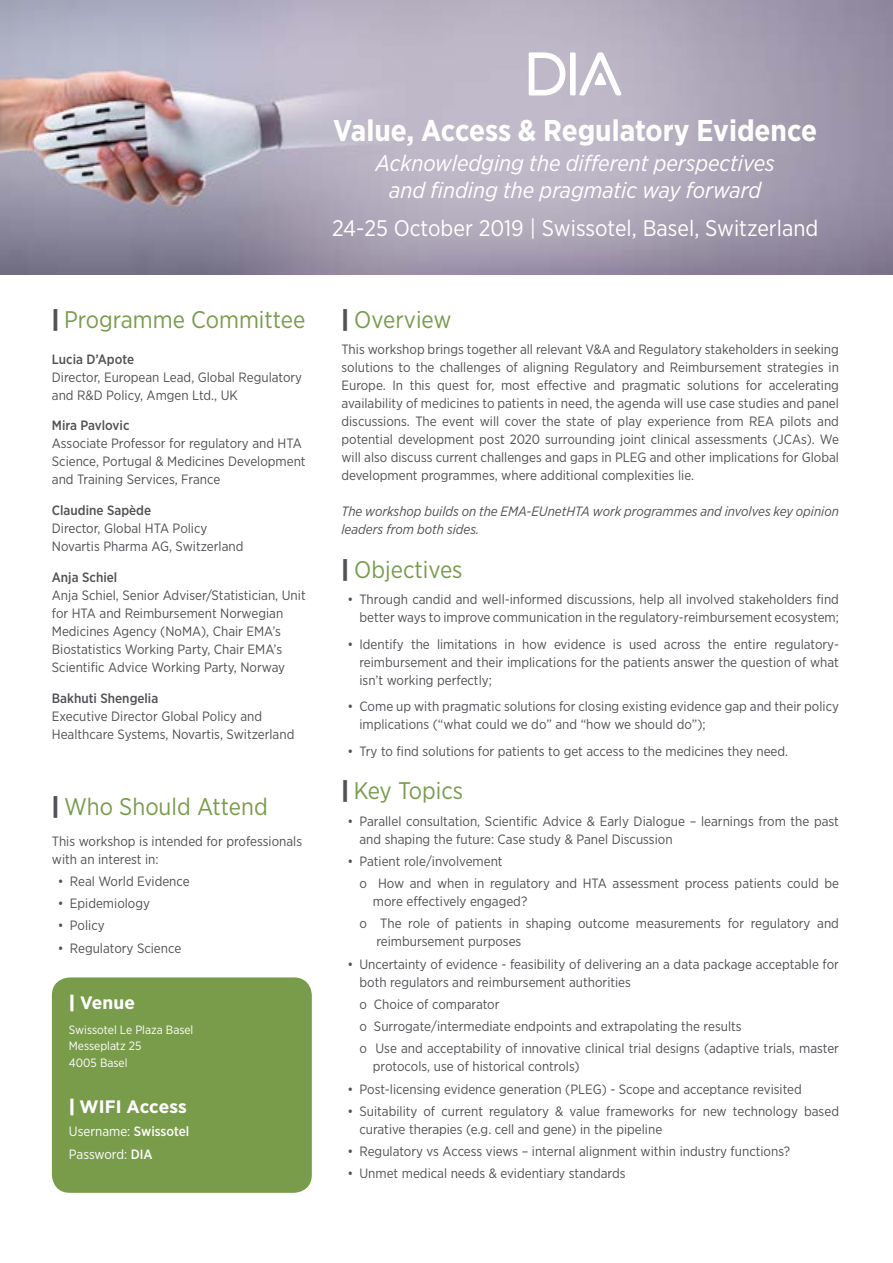
<style>
.page{position:relative;width:893px;height:1263px;background:#fff}
.page>*{position:absolute;margin:0;border:0;box-sizing:border-box;transform-origin:0 0}
.t1{font:700 30px "Gotham Narrow";color:#fff}
.t2{font:24px "Gotham Narrow";color:#799c4b}
.t3{font:italic 22.5px/27px "Gotham Narrow";color:#fff;text-align:center}
.t4{font:22.5px "Gotham Narrow";color:#fff}
.t5{font:700 18px "Gotham Narrow";letter-spacing:.01em;color:#fff;scale:1.1 1}
.t6{font:13.5px/18px "Gotham Narrow";color:#515156}
.t7{font:italic 13.5px/18px "Gotham Narrow";color:#515156}
.t8{font:500 13.5px "Gotham Narrow";color:#515156}
.t9{font:13.5px/23px "Gotham Narrow";color:#fff}
.t10{font:12px/16.5px "Gotham Narrow";color:#fff}
.s1{font-weight:900;color:#515156}
.s2{font-family:"Gotham";font-weight:900}
.s3{font-weight:500}
</style>
<div class="page">
<img style="left:0;top:0;width:893px;height:274px">
<svg style="left:529px;top:52px;width:93px;height:43px"></svg>
<div style="left:52px;top:977px;width:260px;height:216px;background:#799c4b;border-radius:18px"></div>
<h1 class="t1" style="left:333px;top:111px;width:485px">Value, Access &amp; Regulatory Evidence</h1>
<h3 class="t3" style="left:376px;top:149px;width:401px">Acknowledging the different perspectives and finding the pragmatic way forward</h3>
<h3 class="t4" style="left:332px;top:214px;width:488px">24-25 October 2019 | Swissotel, Basel, Switzerland</h3>
<h2 class="t2" style="left:52px;top:304px;width:255px"><span class="s1">|</span> Programme Committee</h2>
<p class="t8" style="left:52px;top:350px;width:84px">Lucia D’Apote</p>
<p class="t6" style="left:52px;top:367px;width:252px">Director, European Lead, Global Regulatory and R&amp;D Policy, Amgen Ltd., UK</p>
<p class="t8" style="left:52px;top:417px;width:79px">Mira Pavlovic</p>
<p class="t6" style="left:52px;top:434px;width:255px">Associate Professor for regulatory and HTA<br>Science, Portugal &amp; Medicines Development and Training Services, France</p>
<p class="t8" style="left:52px;top:502px;width:101px">Claudine Sapède</p>
<p class="t6" style="left:52px;top:519px;width:193px">Director, Global HTA Policy<br>Novartis Pharma AG, Switzerland</p>
<p class="t8" style="left:52px;top:568px;width:67px">Anja Schiel</p>
<p class="t6" style="left:52px;top:586px;width:255px">Anja Schiel, Senior Adviser/Statistician, Unit for HTA and Reimbursement Norwegian Medicines Agency (NoMA), Chair EMA’s Biostatistics Working Party, Chair EMA’s Scientific Advice Working Party, Norway</p>
<p class="t8" style="left:52px;top:689px;width:108px">Bakhuti Shengelia</p>
<p class="t6" style="left:52px;top:706px;width:244px">Executive Director Global Policy and<br>Healthcare Systems, Novartis, Switzerland</p>
<h2 class="t2" style="left:52px;top:791px;width:217px"><span class="s1">|</span> Who Should Attend</h2>
<p class="t6" style="left:52px;top:832px;width:252px">This workshop is intended for professionals with an interest in:</p>
<p class="t6" style="left:58px;top:872px;width:133px">• Real World Evidence</p>
<p class="t6" style="left:58px;top:894px;width:94px">• Epidemiology</p>
<p class="t6" style="left:58px;top:916px;width:48px">• Policy</p>
<p class="t6" style="left:58px;top:939px;width:125px">• Regulatory Science</p>
<h3 class="t5" style="left:69px;top:991px;width:62px"><span class="s2">|</span> Venue</h3>
<p class="t10" style="left:69px;top:1021px;width:126px">Swissotel Le Plaza Basel<br>Messeplatz 25<br>4005 Basel</p>
<h3 class="t5" style="left:69px;top:1095px;width:109px"><span class="s2">|</span> WIFI Access</h3>
<p class="t9" style="left:69px;top:1120px;width:122px">Username: <span class="s3">Swissotel<br></span>Password: <span class="s3">DIA</span></p>
<h2 class="t2" style="left:341px;top:304px;width:111px"><span class="s1">|</span> Overview</h2>
<p class="t6" style="left:341px;top:340px;width:499px;text-align:justify">This workshop brings together all relevant V&amp;A and Regulatory stakeholders in seeking solutions to the challenges of aligning Regulatory and Reimbursement strategies in Europe. In this quest for, most effective and pragmatic solutions for accelerating availability of medicines to patients in need, the agenda will use case studies and panel discussions. The event will cover the state of play experience from REA pilots and potential development post 2020 surrounding joint clinical assessments (JCAs). We will also discuss current challenges and gaps in PLEG and other implications for Global development programmes, where additional complexities lie.</p>
<p class="t7" style="left:341px;top:502px;width:499px">The workshop builds on the EMA-EUnetHTA work programmes and involves key opinion leaders from both sides.</p>
<h2 class="t2" style="left:341px;top:554px;width:123px"><span class="s1">|</span> Objectives</h2>
<p class="t6" style="left:347px;top:590px;width:493px;text-align:right">• Through candid and well-informed discussions, help all involved stakeholders find better ways to improve communication in the regulatory-reimbursement ecosystem;</p>
<p class="t6" style="left:359px;top:635px;width:481px;text-align:justify;text-indent:-12px">• Identify the limitations in how evidence is used across the entire regulatory&shy;reimbursement and their implications for the patients answer the question of what isn’t working perfectly;</p>
<p class="t6" style="left:359px;top:697px;width:481px;text-indent:-12px">• Come up with pragmatic solutions for closing existing evidence gap and their policy implications (“what could we do” and “how we should do”);</p>
<p class="t6" style="left:347px;top:741px;width:442px">• Try to find solutions for patients to get access to the medicines they need.</p>
<h2 class="t2" style="left:341px;top:776px;width:123px"><span class="s1">|</span> Key Topics</h2>
<p class="t6" style="left:359px;top:812px;width:481px;text-indent:-12px">• Parallel consultation, Scientific Advice &amp; Early Dialogue – learnings from the past and shaping the future: Case study &amp; Panel Discussion</p>
<p class="t6" style="left:359px;top:850px;width:481px;line-height:22.2px;text-indent:-12px">• Patient role/involvement<br>o How and when in regulatory and HTA assessment process patients could be</p>
<p class="t6" style="left:359px;top:890px;width:481px;line-height:22.2px;text-indent:13px">more effectively engaged?<br>o The role of patients in shaping outcome measurements for regulatory and</p>
<p class="t6" style="left:376px;top:932px;width:146px">reimbursement purposes</p>
<p class="t6" style="left:359px;top:955px;width:481px;text-indent:-12px">• Uncertainty of evidence - feasibility of delivering an a data package acceptable for both regulators and reimbursement authorities</p>
<p class="t6" style="left:359px;top:993px;width:481px;line-height:22.2px">o Choice of comparator<br>o Surrogate/intermediate endpoints and extrapolating the results<br>o Use and acceptability of innovative clinical trial designs (adaptive trials, master</p>
<p class="t6" style="left:373px;top:1057px;width:208px">protocols, use of historical controls)</p>
<p class="t6" style="left:347px;top:1080px;width:456px">• Post-licensing evidence generation (PLEG) - Scope and acceptance revisited</p>
<p class="t6" style="left:359px;top:1102px;width:481px;text-indent:-12px">• Suitability of current regulatory &amp; value frameworks for new technology based curative therapies (e.g. cell and gene) in the pipeline</p>
<p class="t6" style="left:347px;top:1142px;width:444px">• Regulatory vs Access views – internal alignment within industry functions?</p>
<p class="t6" style="left:347px;top:1164px;width:280px">• Unmet medical needs &amp; evidentiary standards</p>
</div>
